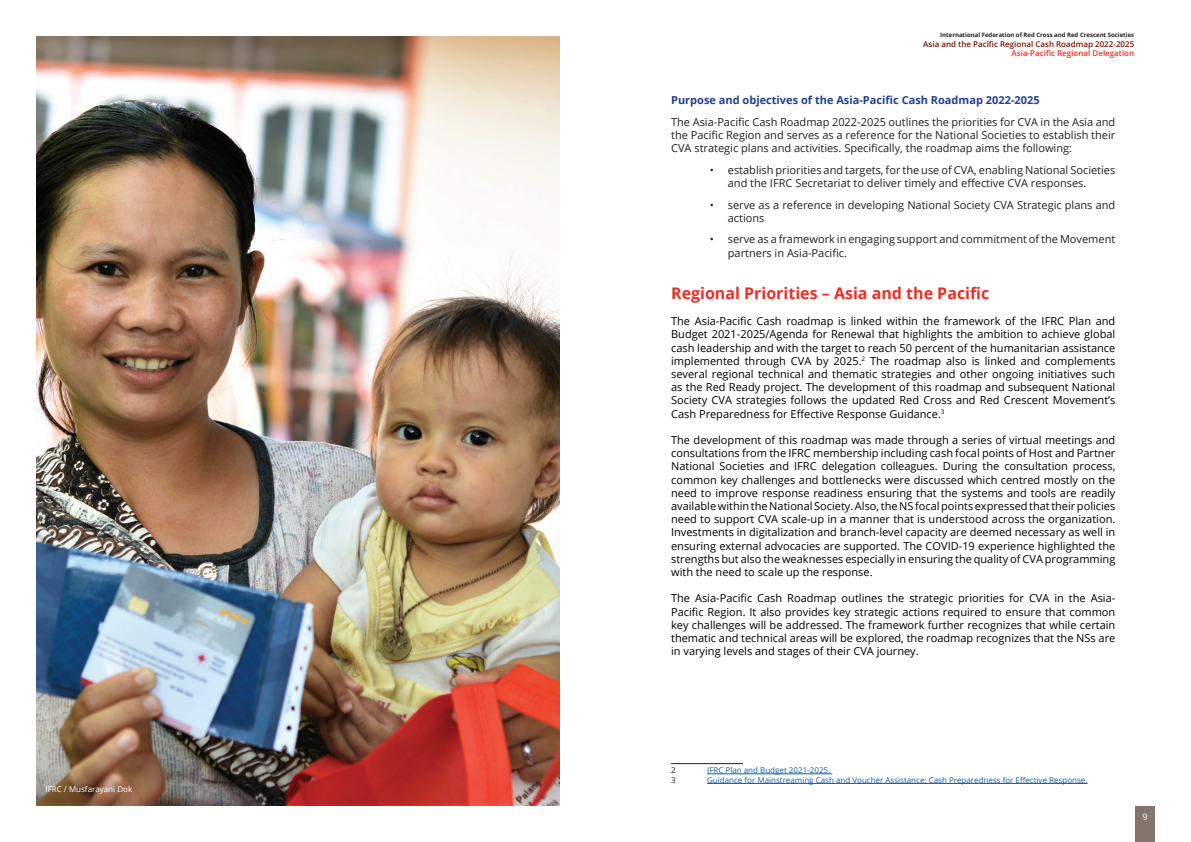
<style>
.page{position:relative;width:1191px;height:842px;background:#fff}
.page>*{position:absolute;margin:0;border:0;box-sizing:border-box;transform-origin:0 0}
.t1{font:700 16px "Open Sans";color:#ee2e22}
.t2{font:11px/13.2px "Open Sans";color:#000;text-align:justify}
.t3{font:11px/13.2px "Open Sans";color:#231f20}
.t4{font:700 11px "Open Sans";color:#253f8e}
.t5{font:9px "Open Sans";color:#fff}
.t6{font:8px "Open Sans";color:#175d9e}
.t7{font:600 8px "Open Sans";color:#791500}
.t8{font:600 8px "Open Sans";color:#ee2e22}
.t9{font:8px "Open Sans";color:#fff}
.t10{font:8px "Open Sans";color:#231f20}
.t11{font:700 6px "Open Sans";color:#231f20}
</style>
<div class="page">
<div style="left:1135px;top:806px;width:20px;height:36px;background:#81756e"></div>
<img style="left:36px;top:36px;width:523px;height:770px">
<hr style="left:671px;top:763px;width:72px;height:1px;background:#231f20">
<hr style="left:707px;top:774px;width:125px;height:1px;background:#175d9e">
<hr style="left:707px;top:783px;width:380px;height:1px;background:#175d9e">
<p class="t9" style="left:46px;top:784px;width:88px">IFRC / Musfarayani Dok</p>
<p class="t11" style="left:940px;top:31px;width:195px">International Federation of Red Cross and Red Crescent Societies</p>
<p class="t7" style="left:923px;top:38px;width:212px">Asia and the Pacific Regional Cash Roadmap 2022-2025</p>
<p class="t8" style="left:1011px;top:48px;width:124px">Asia-Pacific Regional Delegation</p>
<p class="t4" style="left:671px;top:92px;width:370px">Purpose and objectives of the Asia-Pacific Cash Roadmap 2022-2025</p>
<p class="t3" style="left:671px;top:115px;width:446px;text-align:justify">The Asia-Pacific Cash Roadmap 2022-2025 outlines the priorities for CVA in the Asia and the Pacific Region and serves as a reference for the National Societies to establish their CVA strategic plans and activities. Specifically, the roadmap aims the following:</p>
<p class="t3" style="left:728px;top:163px;width:389px;text-indent:-18px">• establish priorities and targets, for the use of CVA, enabling National Societies and the IFRC Secretariat to deliver timely and effective CVA responses.</p>
<p class="t3" style="left:728px;top:198px;width:389px;text-indent:-18px">• serve as a reference in developing National Society CVA Strategic plans and actions</p>
<p class="t3" style="left:728px;top:233px;width:389px;text-indent:-18px">• serve as a framework in engaging support and commitment of the Movement partners in Asia-Pacific.</p>
<h1 class="t1" style="left:671px;top:282px;width:320px">Regional Priorities – Asia and the Pacific</h1>
<p class="t2" style="left:671px;top:314px;width:446px">The Asia-Pacific Cash roadmap is linked within the framework of the IFRC Plan and Budget 2021-2025/Agenda for Renewal that highlights the ambition to achieve global cash leadership and with the target to reach 50 percent of the humanitarian assistance implemented through CVA by 2025.<sup>2</sup> The roadmap also is linked and complements several regional technical and thematic strategies and other ongoing initiatives such as the Red Ready project. The development of this roadmap and subsequent National Society CVA strategies follows the updated Red Cross and Red Crescent Movement’s Cash Preparedness for Effective Response Guidance.<sup>3</sup></p>
<p class="t2" style="left:671px;top:433px;width:446px">The development of this roadmap was made through a series of virtual meetings and consultations from the IFRC membership including cash focal points of Host and Partner National Societies and IFRC delegation colleagues. During the consultation process, common key challenges and bottlenecks were discussed which centred mostly on the need to improve response readiness ensuring that the systems and tools are readily available within the National Society. Also, the NS focal points expressed that their policies need to support CVA scale-up in a manner that is understood across the organization.<br>Investments in digitalization and branch-level capacity are deemed necessary as well in ensuring external advocacies are supported. The COVID-19 experience highlighted the strengths but also the weaknesses especially in ensuring the quality of CVA programming with the need to scale up the response.</p>
<p class="t2" style="left:671px;top:591px;width:446px">The Asia-Pacific Cash Roadmap outlines the strategic priorities for CVA in the Asia-Pacific Region. It also provides key strategic actions required to ensure that common key challenges will be addressed. The framework further recognizes that while certain thematic and technical areas will be explored, the roadmap recognizes that the NSs are in varying levels and stages of their CVA journey.</p>
<p class="t10" style="left:671px;top:765px;width:6px">2</p>
<p class="t6" style="left:707px;top:765px;width:125px">IFRC Plan and Budget 2021-2025.</p>
<p class="t10" style="left:671px;top:774px;width:6px">3</p>
<p class="t6" style="left:707px;top:774px;width:382px">Guidance for Mainstreaming Cash and Voucher Assistance: Cash Preparedness for Effective Response.</p>
<p class="t5" style="left:1142px;top:811px;width:7px">9</p>
</div>
